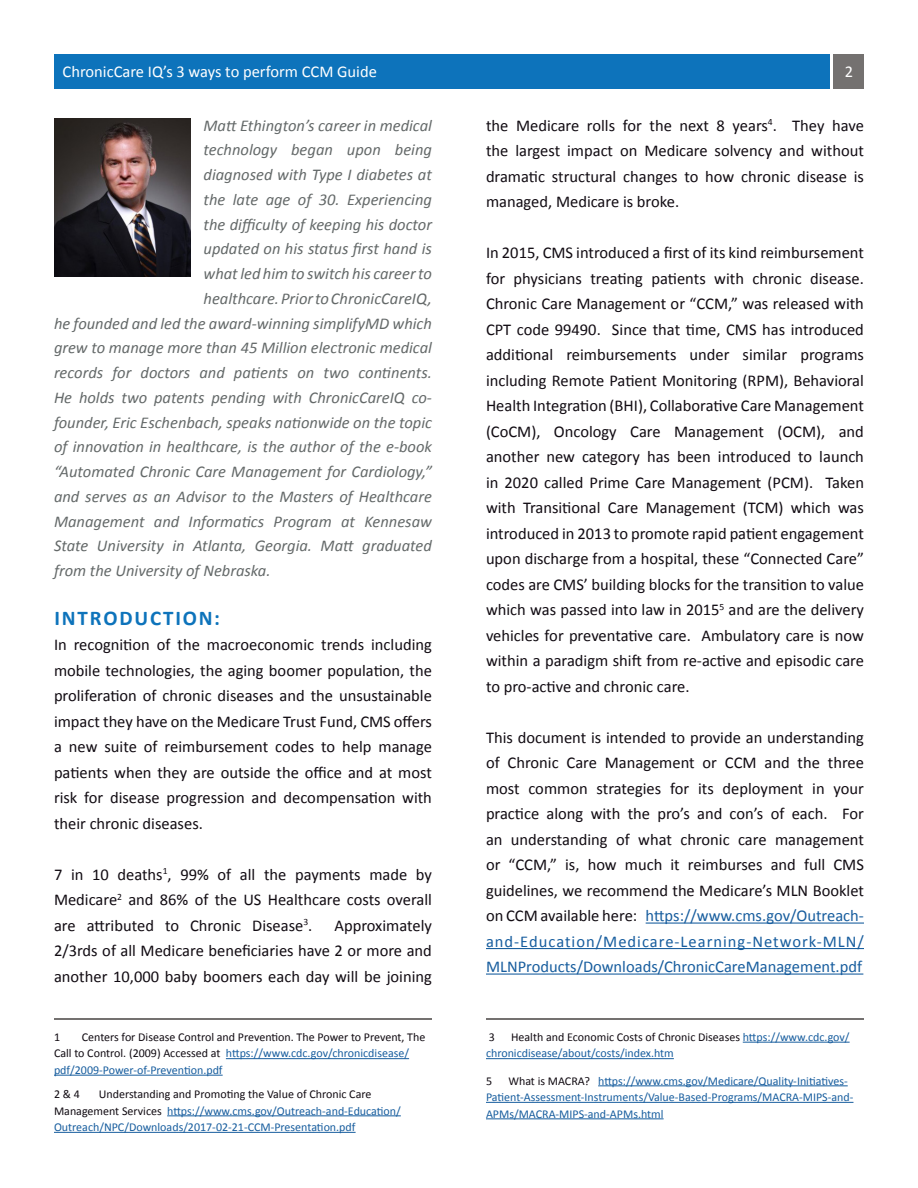
<style>
.page{position:relative;width:918px;height:1188px;background:#fff}
.page>*{position:absolute;margin:0;border:0;box-sizing:border-box;transform-origin:0 0}
.t1{font:700 21px "Calibri";letter-spacing:.09em;color:#0d73bb}
.t2{font:16.5px/25.5px "Calibri";color:#110b12;text-align:justify}
.t3{font:italic 16.5px "Calibri";color:#646969}
.t4{font:16.5px "Calibri";color:#fff}
.t5{font:12px/16.5px "Calibri";color:#175d9e}
.t6{font:12px/16.5px "Calibri";color:#110b12}
.s1{color:#175d9e}
.s2{color:#110b12}
</style>
<div class="page">
<div style="left:54px;top:54px;width:776px;height:34px;background:#0d73bb"></div>
<div style="left:834px;top:54px;width:30px;height:34px;background:#747170"></div>
<hr style="left:226px;top:1058px;width:183px;height:1px;background:#175d9e">
<hr style="left:54px;top:1075px;width:169px;height:1px;background:#175d9e">
<hr style="left:743px;top:1042px;width:107px;height:1px;background:#175d9e">
<hr style="left:486px;top:1058px;width:188px;height:1px;background:#175d9e">
<hr style="left:167px;top:1115px;width:234px;height:1px;background:#175d9e">
<hr style="left:54px;top:1132px;width:302px;height:1px;background:#175d9e">
<hr style="left:598px;top:1085px;width:250px;height:1px;background:#175d9e">
<hr style="left:486px;top:1102px;width:367px;height:1px;background:#175d9e">
<hr style="left:486px;top:1118px;width:178px;height:1px;background:#175d9e">
<hr style="left:646px;top:923px;width:218px;height:1px;background:#175d9e">
<hr style="left:486px;top:948px;width:378px;height:1px;background:#175d9e">
<hr style="left:486px;top:974px;width:377px;height:1px;background:#175d9e">
<hr style="left:54px;top:1019px;width:378px;height:1px;background:#747170">
<hr style="left:486px;top:1019px;width:378px;height:1px;background:#747170">
<img style="left:54px;top:118px;width:136px;height:158px">
<p class="t4" style="left:63px;top:60px;width:316px">ChronicCare IQ’s 3 ways to perform CCM Guide</p>
<p class="t4" style="left:845px;top:60px;width:10px">2</p>
<p class="t3" style="left:204px;top:114px;width:230px">Matt Ethington’s career in medical</p>
<p class="t3" style="left:204px;top:139px;width:230px">technology began upon being</p>
<p class="t3" style="left:204px;top:163px;width:230px">diagnosed with Type I diabetes at</p>
<p class="t3" style="left:204px;top:188px;width:230px">the late age of 30. Experiencing</p>
<p class="t3" style="left:204px;top:213px;width:230px">the difficulty of keeping his doctor</p>
<p class="t3" style="left:204px;top:238px;width:230px">updated on his status first hand is</p>
<p class="t3" style="left:204px;top:262px;width:230px">what led him to switch his career to</p>
<p class="t3" style="left:204px;top:287px;width:230px">healthcare. Prior to ChronicCareIQ,</p>
<p class="t3" style="left:54px;top:312px;width:379px">he founded and led the award-winning simplifyMD which</p>
<p class="t3" style="left:54px;top:337px;width:379px">grew to manage more than 45 Million electronic medical</p>
<p class="t3" style="left:54px;top:361px;width:379px">records for doctors and patients on two continents.</p>
<p class="t3" style="left:54px;top:386px;width:379px">He holds two patents pending with ChronicCareIQ co-</p>
<p class="t3" style="left:54px;top:411px;width:379px">founder, Eric Eschenbach, speaks nationwide on the topic</p>
<p class="t3" style="left:54px;top:436px;width:379px">of innovation in healthcare, is the author of the e-book</p>
<p class="t3" style="left:54px;top:460px;width:379px">“Automated Chronic Care Management for Cardiology,”</p>
<p class="t3" style="left:54px;top:485px;width:380px">and serves as an Advisor to the Masters of Healthcare</p>
<p class="t3" style="left:54px;top:510px;width:380px">Management and Informatics Program at Kennesaw</p>
<p class="t3" style="left:54px;top:535px;width:380px">State University in Atlanta, Georgia. Matt graduated</p>
<p class="t3" style="left:54px;top:559px;width:218px">from the University of Nebraska.</p>
<p class="t1" style="left:54px;top:603px;width:167px">INTRODUCTION:</p>
<p class="t2" style="left:54px;top:632px;width:380px">In recognition of the macroeconomic trends including mobile technologies, the aging boomer population, the proliferation of chronic diseases and the unsustainable impact they have on the Medicare Trust Fund, CMS offers a new suite of reimbursement codes to help manage patients when they are outside the office and at most risk for disease progression and decompensation with their chronic diseases.</p>
<p class="t2" style="left:54px;top:861px;width:380px">7 in 10 deaths<sup>1</sup>, 99% of all the payments made by Medicare<sup>2</sup> and 86% of the US Healthcare costs overall are attributed to Chronic Disease<sup>3</sup>.</p>
<p class="t2" style="left:54px;top:912px;width:380px;text-indent:281px">Approximately 2/3rds of all Medicare beneficiaries have 2 or more and another 10,000 baby boomers each day will be joining</p>
<p class="t2" style="left:486px;top:112px;width:380px">the Medicare rolls for the next 8 years<sup>4</sup>. They have the largest impact on Medicare solvency and without dramatic structural changes to how chronic disease is managed, Medicare is broke.</p>
<p class="t2" style="left:486px;top:240px;width:380px">In 2015, CMS introduced a first of its kind reimbursement for physicians treating patients with chronic disease.<br>Chronic Care Management or “CCM,” was released with CPT code 99490. Since that time, CMS has introduced additional reimbursements under similar programs including Remote Patient Monitoring (RPM), Behavioral Health Integration (BHI), Collaborative Care Management (CoCM), Oncology Care Management (OCM), and another new category has been introduced to launch in 2020 called Prime Care Management (PCM). Taken with Transitional Care Management (TCM) which was introduced in 2013 to promote rapid patient engagement upon discharge from a hospital, these “Connected Care” codes are CMS’ building blocks for the transition to value which was passed into law in 2015<sup>5</sup> and are the delivery vehicles for preventative care. Ambulatory care is now within a paradigm shift from re-active and episodic care to pro-active and chronic care.</p>
<p class="t2" style="left:486px;top:724px;width:380px">This document is intended to provide an understanding of Chronic Care Management or CCM and the three most common strategies for its deployment in your practice along with the pro’s and con’s of each. For an understanding of what chronic care management or “CCM,” is, how much it reimburses and full CMS guidelines, we recommend the Medicare’s MLN Booklet on CCM available here: <span class="s1">https://www.cms.gov/Outreach&shy;and-Education/Medicare-Learning-Network-MLN/ MLNProducts/Downloads/ChronicCareManagement.pdf</span></p>
<p class="t5" style="left:486px;top:1028px;width:365px;text-indent:25px"><span class="s2">Health and Economic Costs of Chronic Diseases</span> https://www.cdc.gov/ chronicdisease/about/costs/index.htm</p>
<p class="t6" style="left:54px;top:1028px;width:373px;text-indent:28px">Centers for Disease Control and Prevention. The Power to Prevent, The<br>Call to Control. (2009) Accessed at <span class="s1">https://www.cdc.gov/chronicdisease/ pdf/2009-Power-of-Prevention.pdf</span></p>
<p class="t6" style="left:489px;top:1028px;width:8px">3</p>
<p class="t6" style="left:54px;top:1028px;width:8px">1</p>
<p class="t5" style="left:486px;top:1072px;width:369px;text-indent:22px"><span class="s2">What is MACRA?</span> https://www.cms.gov/Medicare/Quality-Initiatives-<br>Patient-Assessment-Instruments/Value-Based-Programs/MACRA-MIPS-and-<br>APMs/MACRA-MIPS-and-APMs.html</p>
<p class="t6" style="left:486px;top:1072px;width:8px">5</p>
<p class="t5" style="left:54px;top:1085px;width:348px;text-indent:45px"><span class="s2">Understanding and Promoting the Value of Chronic Care<br>Management Services</span> https://www.cms.gov/Outreach-and-Education/<br>Outreach/NPC/Downloads/2017-02-21-CCM-Presentation.pdf</p>
<p class="t6" style="left:54px;top:1085px;width:27px">2 &amp; 4</p>
</div>
